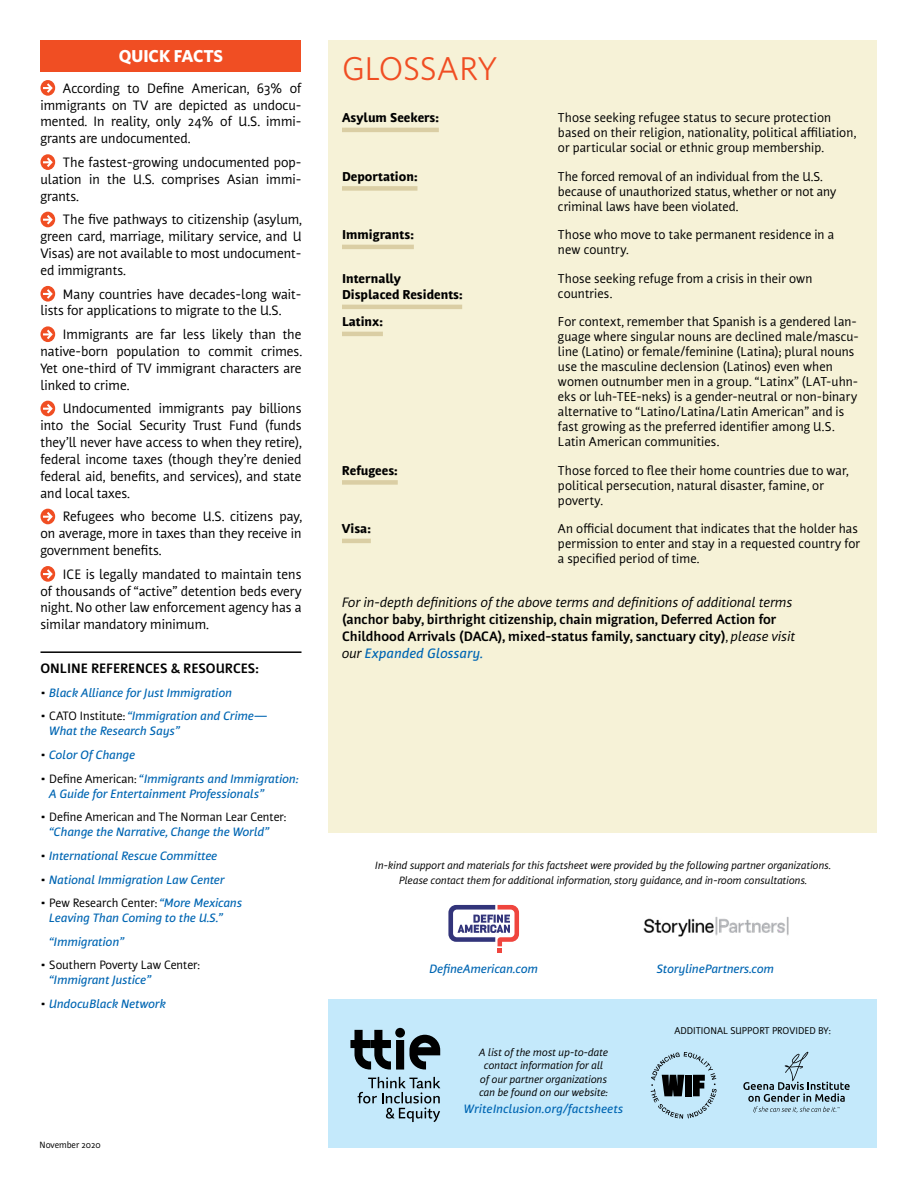
<style>
.page{position:relative;width:918px;height:1188px;background:#fff}
.page>*{position:absolute;margin:0;border:0;box-sizing:border-box;transform-origin:0 0}
.t1{font:33px "Whitney";letter-spacing:-.005em;color:#f04e23}
.t2{font:700 17.25px "Whitney";letter-spacing:-.005em;color:#fff}
.t3{font:13.5px/16.8px "Nuvo Pro";color:#000;text-align:justify}
.t4{font:700 13.5px/16.8px "Nuvo Pro";color:#000}
.t5{font:italic 13.5px "Nuvo Pro";color:#000}
.t6{font:12.75px/15px "Nuvo Pro";letter-spacing:.005em;color:#000}
.t7{font:800 12.75px/16.5px "Nuvo Pro";color:#000}
.t8{font:italic 500 12px/15px "Nuvo Pro";color:#0066b3}
.t9{font:12px/15px "Nuvo Pro";color:#000}
.t10{font:italic 10.5px/13.5px "Nuvo Pro";color:#000;text-align:center}
.t11{font:9.75px "Nuvo Pro";color:#000}
.t12{font:9px "Nuvo Pro";color:#000}
.s1{font-weight:400;font-style:normal;font-size:13.5px;color:#000}
.s2{font-weight:400;font-style:normal;color:#000}
.s3{font-size:13.5px}
.s4{font-weight:500;font-style:italic;color:#0066b3}
.s5{font-weight:400}
.s6{font-weight:400;font-style:italic}
</style>
<div class="page">
<div style="left:40px;top:40px;width:262px;height:32px;background:#f04e23"></div>
<div style="left:328px;top:40px;width:550px;height:793px;background:#f6f2d7"></div>
<hr style="left:40px;top:651px;width:262px;height:2px;background:#000">
<svg style="left:40px;top:80px;width:15px;height:16px"></svg>
<svg style="left:43px;top:83px;width:10px;height:10px"></svg>
<svg style="left:40px;top:154px;width:15px;height:16px"></svg>
<svg style="left:43px;top:158px;width:10px;height:9px"></svg>
<div style="left:40px;top:212px;width:15px;height:15px;background:#f04e23;border-radius:50%"></div>
<svg style="left:43px;top:215px;width:10px;height:9px"></svg>
<svg style="left:40px;top:286px;width:15px;height:16px"></svg>
<svg style="left:43px;top:289px;width:10px;height:10px"></svg>
<svg style="left:40px;top:326px;width:15px;height:16px"></svg>
<svg style="left:43px;top:330px;width:10px;height:9px"></svg>
<div style="left:40px;top:401px;width:15px;height:15px;background:#f04e23;border-radius:50%"></div>
<svg style="left:43px;top:404px;width:10px;height:9px"></svg>
<div style="left:40px;top:509px;width:15px;height:15px;background:#f04e23;border-radius:50%"></div>
<svg style="left:43px;top:512px;width:10px;height:9px"></svg>
<svg style="left:40px;top:566px;width:15px;height:16px"></svg>
<svg style="left:43px;top:569px;width:10px;height:10px"></svg>
<img style="left:643px;top:917px;width:146px;height:20px">
<hr style="left:342px;top:305px;width:120px;height:4px;background:#dacea4">
<hr style="left:342px;top:128px;width:97px;height:4px;background:#dacea4">
<div style="left:342px;top:186px;width:75px;height:5px;background:#dacea4"></div>
<hr style="left:342px;top:245px;width:72px;height:4px;background:#dacea4">
<hr style="left:342px;top:332px;width:41px;height:4px;background:#dacea4">
<div style="left:342px;top:480px;width:56px;height:5px;background:#dacea4"></div>
<hr style="left:342px;top:539px;width:29px;height:4px;background:#dacea4">
<svg style="left:448px;top:905px;width:71px;height:48px"></svg>
<div style="left:328px;top:999px;width:550px;height:149px;background:#c4e9fb"></div>
<svg style="left:350px;top:1028px;width:90px;height:42px"></svg>
<svg style="left:358px;top:1077px;width:82px;height:45px"></svg>
<svg style="left:651px;top:1052px;width:66px;height:67px"></svg>
<svg style="left:743px;top:1052px;width:107px;height:61px"></svg>
<h2 class="t2" style="left:119px;top:46px;width:106px">QUICK FACTS</h2>
<p class="t3" style="left:40px;top:79px;width:263px;text-indent:22px">According to Define American, 63% of immigrants on TV are depicted as undocu&shy;mented. In reality, only 24% of U.S. immi&shy;grants are undocumented.</p>
<p class="t3" style="left:40px;top:153px;width:263px;text-indent:22px">The fastest-growing undocumented pop&shy;ulation in the U.S. comprises Asian immi&shy;grants.</p>
<p class="t3" style="left:40px;top:211px;width:263px;text-indent:22px">The five pathways to citizenship (asylum, green card, marriage, military service, and U Visas) are not available to most undocument&shy;ed immigrants.</p>
<p class="t3" style="left:40px;top:285px;width:263px;text-indent:22px">Many countries have decades-long wait&shy;lists for applications to migrate to the U.S.</p>
<p class="t3" style="left:40px;top:325px;width:263px;text-indent:22px">Immigrants are far less likely than the native-born population to commit crimes.<br>Yet one-third of TV immigrant characters are linked to crime.</p>
<p class="t3" style="left:40px;top:400px;width:263px;text-indent:22px">Undocumented immigrants pay billions into the Social Security Trust Fund (funds they’ll never have access to when they retire), federal income taxes (though they’re denied federal aid, benefits, and services), and state and local taxes.</p>
<p class="t3" style="left:40px;top:508px;width:263px;text-indent:22px">Refugees who become U.S. citizens pay, on average, more in taxes than they receive in government benefits.</p>
<p class="t3" style="left:40px;top:565px;width:263px;text-indent:22px">ICE is legally mandated to maintain tens of thousands of “active” detention beds every night. No other law enforcement agency has a similar mandatory minimum.</p>
<p class="t4" style="left:40px;top:659px;width:220px">ONLINE REFERENCES &amp; RESOURCES:</p>
<p class="t8" style="left:40px;top:685px;width:193px"><span class="s1">•</span> Black Alliance for Just Immigration</p>
<p class="t8" style="left:49px;top:708px;width:219px;text-indent:-9px"><span class="s1">•</span> <span class="s2">CATO Institute:</span> “Immigration and Crime—<br>What the Research Says”</p>
<p class="t8" style="left:40px;top:747px;width:96px"><span class="s1">•</span> Color Of Change</p>
<p class="t8" style="left:49px;top:771px;width:251px;text-indent:-9px"><span class="s1">•</span> <span class="s2">Define American:</span> “Immigrants and Immigration:<br>A Guide for Entertainment Professionals”</p>
<p class="t9" style="left:49px;top:809px;width:239px;text-indent:-9px"><span class="s3">•</span> Define American and The Norman Lear Center: <span class="s4">“Change the Narrative, Change the World”</span></p>
<p class="t8" style="left:40px;top:848px;width:179px"><span class="s1">•</span> International Rescue Committee</p>
<p class="t8" style="left:40px;top:871px;width:186px"><span class="s1">•</span> National Immigration Law Center</p>
<p class="t8" style="left:49px;top:895px;width:195px;text-indent:-9px"><span class="s1">•</span> <span class="s2">Pew Research Center:</span> “More Mexicans<br>Leaving Than Coming to the U.S.”</p>
<p class="t8" style="left:49px;top:934px;width:76px">“Immigration”</p>
<p class="t9" style="left:49px;top:957px;width:152px;text-indent:-9px"><span class="s3">•</span> Southern Poverty Law Center: <span class="s4">“Immigrant Justice”</span></p>
<p class="t8" style="left:40px;top:996px;width:127px"><span class="s1">•</span> UndocuBlack Network</p>
<p class="t12" style="left:40px;top:1138px;width:63px">November 2020</p>
<h1 class="t1" style="left:342px;top:49px;width:157px">GLOSSARY</h1>
<p class="t7" style="left:342px;top:109px;width:98px">Asylum Seekers:</p>
<p class="t6" style="left:558px;top:110px;width:300px">Those seeking refugee status to secure protection based on their religion, nationality, political affiliation, or particular social or ethnic group membership.</p>
<p class="t7" style="left:342px;top:167px;width:77px">Deportation:</p>
<p class="t6" style="left:558px;top:168px;width:280px">The forced removal of an individual from the U.S. because of unauthorized status, whether or not any criminal laws have been violated.</p>
<p class="t7" style="left:342px;top:226px;width:73px">Immigrants:</p>
<p class="t6" style="left:558px;top:227px;width:278px">Those who move to take permanent residence in a new country.</p>
<p class="t6" style="left:558px;top:270px;width:256px">Those seeking refuge from a crisis in their own countries.</p>
<p class="t7" style="left:342px;top:313px;width:42px">Latinx:</p>
<p class="t6" style="left:558px;top:314px;width:302px">For context, remember that Spanish is a gendered lan&shy;guage where singular nouns are declined male/mascu&shy;line (Latino) or female/feminine (Latina); plural nouns use the masculine declension (Latinos) even when women outnumber men in a group. “Latinx” (LAT-uhn&shy;eks or luh-TEE-neks) is a gender-neutral or non-binary alternative to “Latino/Latina/Latin American” and is fast growing as the preferred identifier among U.S.<br>Latin American communities.</p>
<p class="t7" style="left:342px;top:461px;width:57px">Refugees:</p>
<p class="t6" style="left:558px;top:462px;width:292px">Those forced to flee their home countries due to war, political persecution, natural disaster, famine, or poverty.</p>
<p class="t7" style="left:342px;top:520px;width:30px">Visa:</p>
<p class="t6" style="left:558px;top:521px;width:304px">An official document that indicates that the holder has permission to enter and stay in a requested country for a specified period of time.</p>
<p class="t5" style="left:342px;top:594px;width:452px">For in-depth definitions of the above terms and definitions of additional terms</p>
<p class="t4" style="left:342px;top:610px;width:455px">(anchor baby, birthright citizenship, chain migration, Deferred Action for<br>Childhood Arrivals (DACA), mixed-status family, sanctuary city)<span class="s5">,</span> <span class="s6">please visit our</span> <span class="s4">Expanded Glossary.</span></p>
<p class="t7" style="left:342px;top:269px;width:122px">Internally<br>Displaced Residents:</p>
<p class="t10" style="left:375px;top:857px;width:457px;line-height:15px">In-kind support and materials for this factsheet were provided by the following partner organizations.<br>Please contact them for additional information, story guidance, and in-room consultations.</p>
<p class="t8" style="left:429px;top:961px;width:110px">DefineAmerican.com</p>
<p class="t10" style="left:479px;top:1045px;width:131px">A list of the most up-to-date contact information for all of our partner organizations can be found on our website:</p>
<p class="t8" style="left:464px;top:1100px;width:161px">WriteInclusion.org/factsheets</p>
<p class="t8" style="left:657px;top:961px;width:119px">StorylinePartners.com</p>
<p class="t11" style="left:674px;top:1024px;width:158px">ADDITIONAL SUPPORT PROVIDED BY:</p>
</div>
